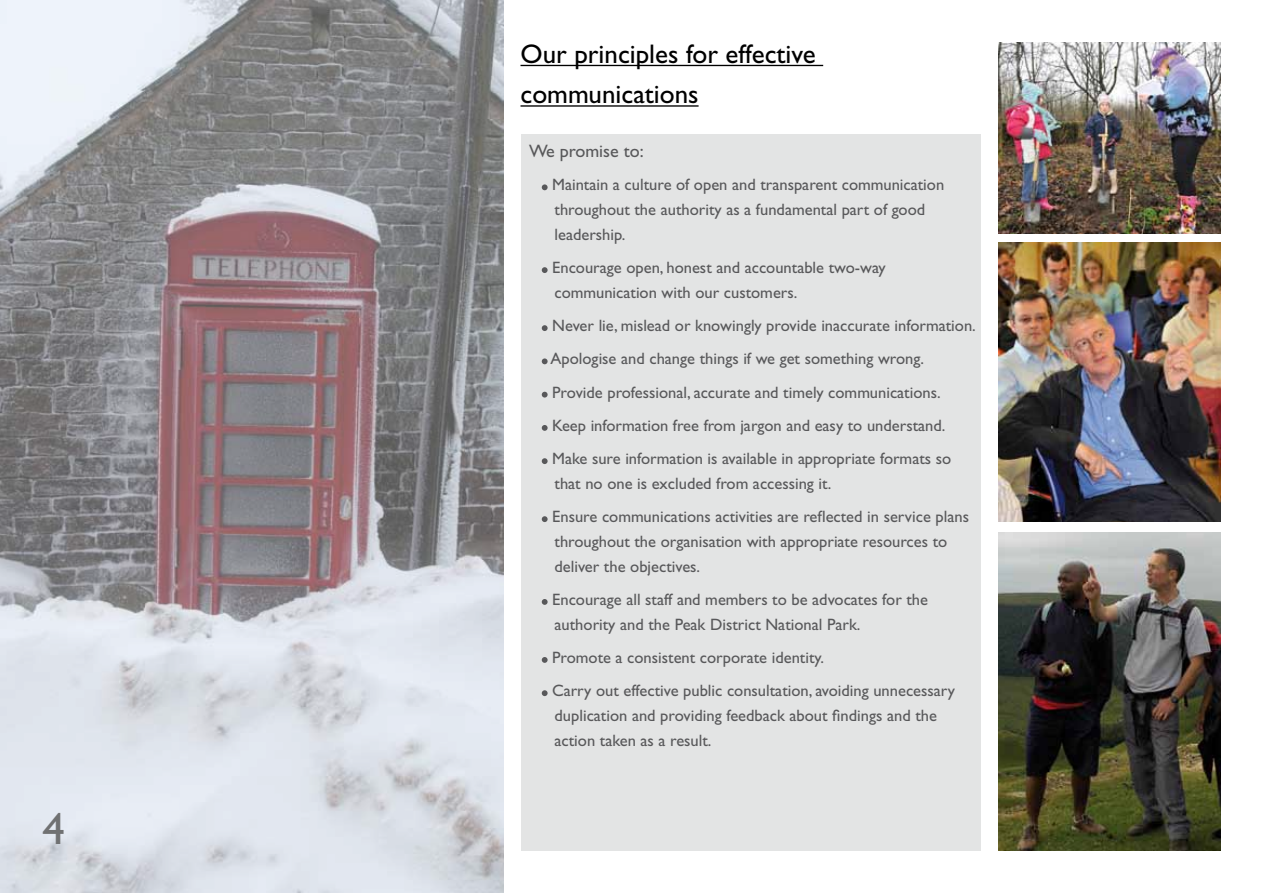
<style>
.page{position:relative;width:1263px;height:893px;background:#fff}
.page>*{position:absolute;margin:0;border:0;box-sizing:border-box;transform-origin:0 0}
.t1{font:45px "Gill Sans";color:#707172}
.t2{font:27px/40.5px "Gill Sans";color:#000}
.t3{font:18px "Gill Sans";color:#58585a}
.t4{font:16.5px/24.8px "Gill Sans";color:#58585a}
</style>
<div class="page">
<div style="left:521px;top:134px;width:460px;height:716px;background:#e3e4e4"></div>
<svg style="left:542px;top:184px;width:6px;height:6px"></svg>
<svg style="left:542px;top:267px;width:6px;height:6px"></svg>
<svg style="left:542px;top:325px;width:6px;height:6px"></svg>
<svg style="left:542px;top:358px;width:6px;height:6px"></svg>
<svg style="left:542px;top:392px;width:6px;height:6px"></svg>
<svg style="left:542px;top:425px;width:6px;height:6px"></svg>
<svg style="left:542px;top:458px;width:6px;height:6px"></svg>
<svg style="left:542px;top:516px;width:6px;height:6px"></svg>
<svg style="left:542px;top:599px;width:6px;height:6px"></svg>
<svg style="left:542px;top:657px;width:6px;height:6px"></svg>
<svg style="left:542px;top:690px;width:6px;height:6px"></svg>
<img style="left:0;top:0;width:503px;height:893px">
<hr style="left:520px;top:65px;width:303px;height:1px;background:#000">
<hr style="left:520px;top:105px;width:179px;height:2px;background:#000">
<img style="left:998px;top:532px;width:222px;height:318px">
<img style="left:998px;top:43px;width:222px;height:191px">
<img style="left:998px;top:242px;width:222px;height:280px">
<h1 class="t1" style="left:43px;top:803px;width:24px">4</h1>
<h2 class="t2" style="left:520px;top:34px;width:297px">Our principles for effective communications</h2>
<p class="t3" style="left:529px;top:141px;width:116px">We promise to:</p>
<p class="t4" style="left:552px;top:172px;width:394px">Maintain a culture of open and transparent communication throughout the authority as a fundamental part of good leadership.</p>
<p class="t4" style="left:552px;top:255px;width:335px">Encourage open, honest and accountable two-way communication with our customers.</p>
<p class="t4" style="left:550px;top:309px;width:427px;line-height:33.3px">Never lie, mislead or knowingly provide inaccurate information.<br>Apologise and change things if we get something wrong.<br>Provide professional, accurate and timely communications.<br>Keep information free from jargon and easy to understand.<br>Make sure information is available in appropriate formats so</p>
<p class="t4" style="left:552px;top:467px;width:418px;line-height:33.3px">that no one is excluded from accessing it.<br>Ensure communications activities are reflected in service plans</p>
<p class="t4" style="left:554px;top:529px;width:394px">throughout the organisation with appropriate resources to deliver the objectives.</p>
<p class="t4" style="left:552px;top:587px;width:377px">Encourage all staff and members to be advocates for the authority and the Peak District National Park.</p>
<p class="t4" style="left:552px;top:641px;width:404px;line-height:33.3px">Promote a consistent corporate identity.<br>Carry out effective public consultation, avoiding unnecessary</p>
<p class="t4" style="left:554px;top:703px;width:384px">duplication and providing feedback about findings and the action taken as a result.</p>
</div>
